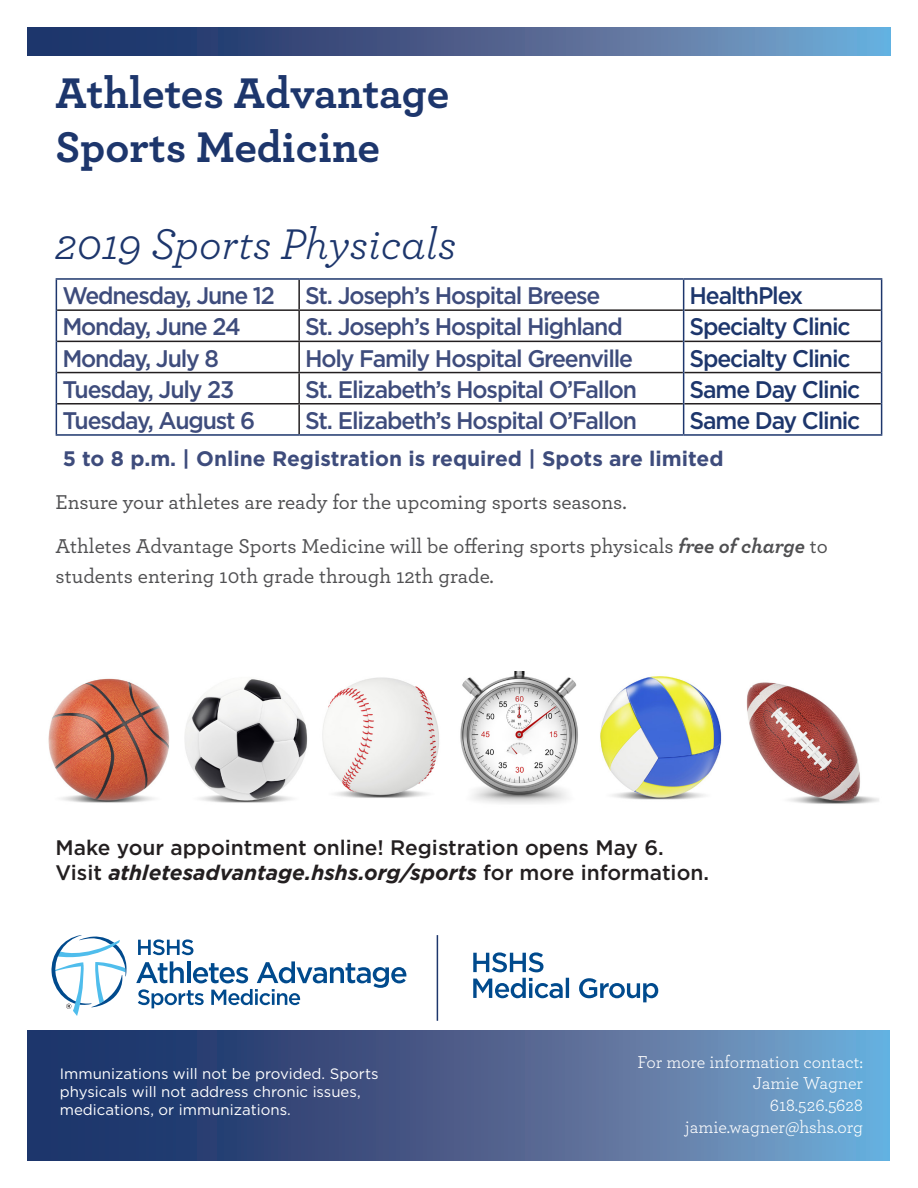
<style>
.page{position:relative;width:918px;height:1188px;background:#fff}
.page>*{position:absolute;margin:0;border:0;box-sizing:border-box;transform-origin:0 0}
.t1{font:700 45px/54px "Archer";color:#1d366c}
.t2{font:italic 45px "Archer";color:#1d366c}
.t3{font:500 24px "Gotham";letter-spacing:-.05em;color:#3e4c7c;scale:.96 1}
.t4{font:500 24px "Gotham";letter-spacing:-.05em;color:#1d366c;scale:.96 1}
.t5{font:500 21px/30px "Archer";color:#505052}
.t6{font:500 21px/25.2px "Gotham";color:#231f20}
.t7{font:700 21px "Gotham";color:#3e4c7c}
.t8{font:18px "Archer";color:#fff}
.t9{font:15px/18px "Gotham";color:#fff}
.s1{font-weight:700;font-style:italic}
</style>
<div class="page">
<svg style="left:28px;top:28px;width:862px;height:27px;background:#486392"></svg>
<svg style="left:27px;top:1030px;width:863px;height:131px;background:#486392"></svg>
<hr style="left:298px;top:280px;width:2px;height:29px;background:#231f20">
<hr style="left:57px;top:309px;width:242px;height:2px;background:#231f20">
<hr style="left:299px;top:309px;width:384px;height:2px;background:#231f20">
<hr style="left:298px;top:311px;width:2px;height:30px;background:#231f20">
<hr style="left:684px;top:309px;width:197px;height:2px;background:#231f20">
<hr style="left:57px;top:341px;width:242px;height:1px;background:#231f20">
<hr style="left:299px;top:341px;width:384px;height:1px;background:#231f20">
<hr style="left:298px;top:342px;width:2px;height:30px;background:#231f20">
<hr style="left:684px;top:341px;width:197px;height:1px;background:#231f20">
<hr style="left:57px;top:372px;width:242px;height:1px;background:#231f20">
<hr style="left:299px;top:372px;width:384px;height:1px;background:#231f20">
<hr style="left:298px;top:373px;width:2px;height:30px;background:#231f20">
<hr style="left:684px;top:372px;width:197px;height:1px;background:#231f20">
<hr style="left:57px;top:403px;width:242px;height:2px;background:#231f20">
<hr style="left:299px;top:403px;width:384px;height:2px;background:#231f20">
<hr style="left:298px;top:405px;width:2px;height:29px;background:#231f20">
<hr style="left:684px;top:403px;width:197px;height:2px;background:#231f20">
<hr style="left:56px;top:278px;width:243px;height:2px;background:#1d366c">
<hr style="left:56px;top:280px;width:1px;height:30px;background:#1d366c">
<hr style="left:299px;top:278px;width:385px;height:2px;background:#1d366c">
<hr style="left:684px;top:278px;width:198px;height:2px;background:#1d366c">
<hr style="left:683px;top:280px;width:1px;height:30px;background:#1d366c">
<hr style="left:881px;top:280px;width:1px;height:30px;background:#1d366c">
<hr style="left:56px;top:310px;width:1px;height:31px;background:#1d366c">
<hr style="left:683px;top:310px;width:1px;height:31px;background:#1d366c">
<hr style="left:881px;top:310px;width:1px;height:31px;background:#1d366c">
<hr style="left:56px;top:341px;width:1px;height:32px;background:#1d366c">
<hr style="left:683px;top:341px;width:1px;height:32px;background:#1d366c">
<hr style="left:881px;top:341px;width:1px;height:32px;background:#1d366c">
<hr style="left:56px;top:373px;width:1px;height:31px;background:#1d366c">
<hr style="left:683px;top:373px;width:1px;height:31px;background:#1d366c">
<hr style="left:881px;top:373px;width:1px;height:31px;background:#1d366c">
<hr style="left:56px;top:404px;width:1px;height:30px;background:#1d366c">
<hr style="left:683px;top:404px;width:1px;height:30px;background:#1d366c">
<hr style="left:881px;top:404px;width:1px;height:30px;background:#1d366c">
<hr style="left:56px;top:434px;width:243px;height:2px;background:#1d366c">
<hr style="left:299px;top:434px;width:385px;height:2px;background:#1d366c">
<hr style="left:684px;top:434px;width:198px;height:2px;background:#1d366c">
<img style="left:48px;top:671px;width:831px;height:133px">
<svg style="left:138px;top:939px;width:55px;height:16px"></svg>
<svg style="left:136px;top:961px;width:270px;height:47px"></svg>
<svg style="left:52px;top:935px;width:75px;height:81px"></svg>
<svg style="left:473px;top:952px;width:185px;height:50px"></svg>
<hr style="left:437px;top:935px;width:1px;height:86px;background:#1d366c">
<p class="t1" style="left:56px;top:62px;width:395px">Athletes Advantage<br>Sports Medicine</p>
<p class="t2" style="left:56px;top:212px;width:402px">2019 Sports Physicals</p>
<p class="t3" style="left:62px;top:280px;width:223px">Wednesday, June 12</p>
<p class="t3" style="left:305px;top:280px;width:309px">St. Joseph’s Hospital Breese</p>
<p class="t4" style="left:690px;top:280px;width:120px">HealthPlex</p>
<p class="t3" style="left:62px;top:311px;width:187px">Monday, June 24</p>
<p class="t3" style="left:305px;top:311px;width:332px">St. Joseph’s Hospital Highland</p>
<p class="t4" style="left:690px;top:311px;width:169px">Specialty Clinic</p>
<p class="t3" style="left:62px;top:342px;width:165px">Monday, July 8</p>
<p class="t3" style="left:305px;top:342px;width:343px">Holy Family Hospital Greenville</p>
<p class="t4" style="left:690px;top:342px;width:169px">Specialty Clinic</p>
<p class="t3" style="left:62px;top:374px;width:181px">Tuesday, July 23</p>
<p class="t3" style="left:305px;top:374px;width:347px">St. Elizabeth’s Hospital O’Fallon</p>
<p class="t4" style="left:690px;top:374px;width:179px">Same Day Clinic</p>
<p class="t3" style="left:62px;top:405px;width:202px">Tuesday, August 6</p>
<p class="t3" style="left:305px;top:405px;width:347px">St. Elizabeth’s Hospital O’Fallon</p>
<p class="t4" style="left:690px;top:405px;width:179px">Same Day Clinic</p>
<p class="t7" style="left:63px;top:444px;width:663px">5 to 8 p.m. | Online Registration is required | Spots are limited</p>
<p class="t5" style="left:56px;top:486px;width:573px">Ensure your athletes are ready for the upcoming sports seasons.</p>
<p class="t5" style="left:56px;top:530px;width:774px">Athletes Advantage Sports Medicine will be offering sports physicals <span class="s1">free of charge</span> to students entering 10th grade through 12th grade.</p>
<p class="t6" style="left:56px;top:834px;width:655px">Make your appointment online! Registration opens May 6.<br>Visit <span class="s1">athletesadvantage.hshs.org/sports</span> for more information.</p>
<p class="t9" style="left:60px;top:1064px;width:320px">Immunizations will not be provided. Sports physicals will not address chronic issues, medications, or immunizations.</p>
<p class="t8" style="left:638px;top:1049px;width:227px">For more information contact:</p>
<p class="t8" style="left:753px;top:1071px;width:112px">Jamie Wagner</p>
<p class="t8" style="left:770px;top:1093px;width:95px">618.526.5628</p>
<p class="t8" style="left:685px;top:1114px;width:179px">jamie.wagner@hshs.org</p>
</div>
